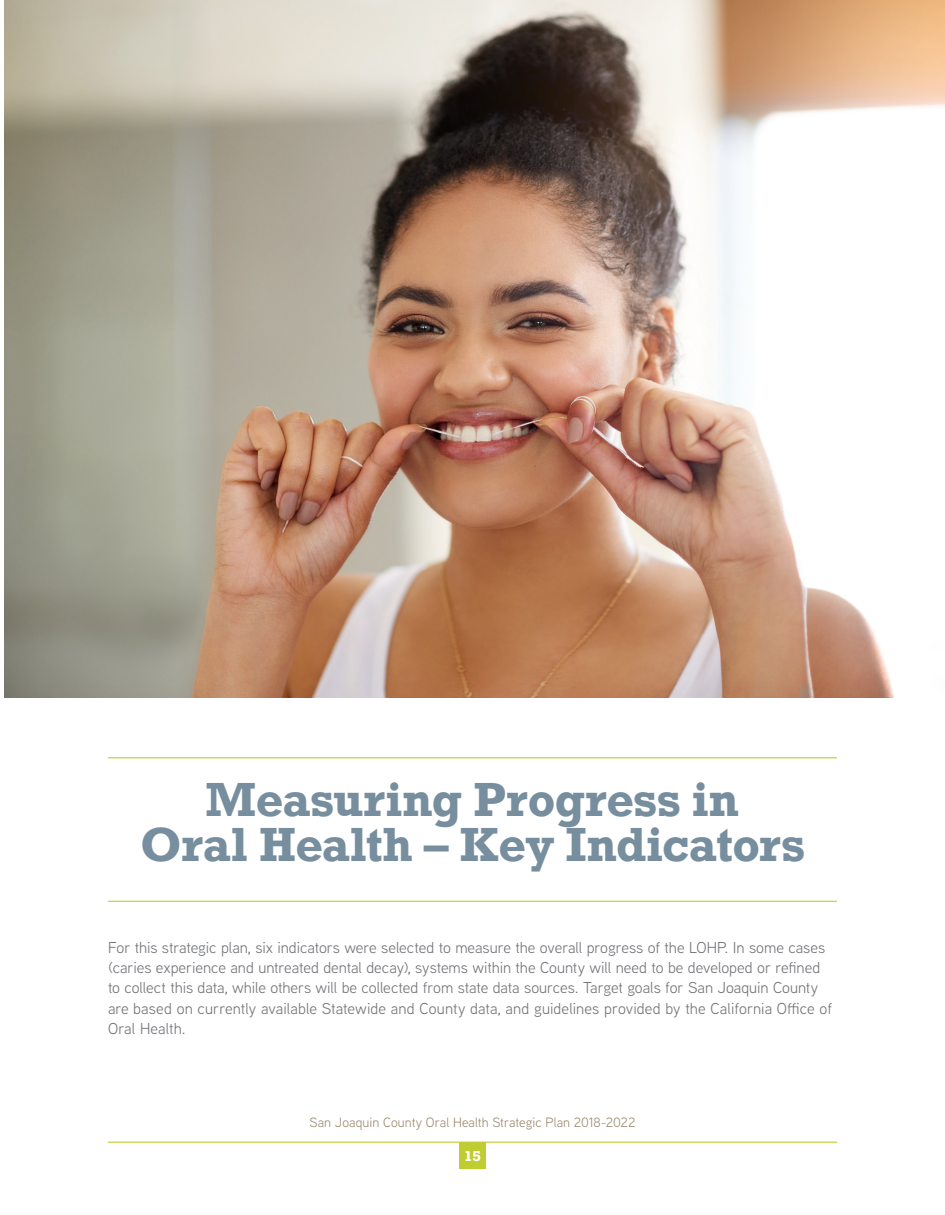
<style>
.page{position:relative;width:945px;height:1215px;background:#fff}
.page>*{position:absolute;margin:0;border:0;box-sizing:border-box;transform-origin:0 0}
.t1{font:700 45px/45px "Rockwell";letter-spacing:-.01em;color:#778e9f;text-align:center}
.copy_1{font:15.75px/20.2px "Aaux Next";color:#717377}
.t2{font:13.5px "Aaux Next";color:#9c896e}
.t3{font:700 13.5px "Rockwell";color:#fff}
</style>
<div class="page">
<div style="left:459px;top:1143px;width:27px;height:26px;background:#bfcd30"></div>
<hr style="left:108px;top:1142px;width:729px;height:1px;background:#bfcd30">
<hr style="left:108px;top:757px;width:729px;height:1px;background:#bfcd30">
<hr style="left:108px;top:901px;width:729px;height:1px;background:#bfcd30">
<img style="left:5px;top:0;width:940px;height:697px">
<p class="t1" style="left:140px;top:777px;width:666px">Measuring Progress in<br>Oral Health – Key Indicators</p>
<p class="copy_1" style="left:108px;top:937px;width:726px">For this strategic plan, six indicators were selected to measure the overall progress of the LOHP. In some cases (caries experience and untreated dental decay), systems within the County will need to be developed or refined to collect this data, while others will be collected from state data sources. Target goals for San Joaquin County are based on currently available Statewide and County data, and guidelines provided by the California Office of Oral Health.</p>
<p class="t2" style="left:310px;top:1113px;width:327px">San Joaquin County Oral Health Strategic Plan 2018-2022</p>
<p class="t3" style="left:464px;top:1147px;width:18px">15</p>
</div>
